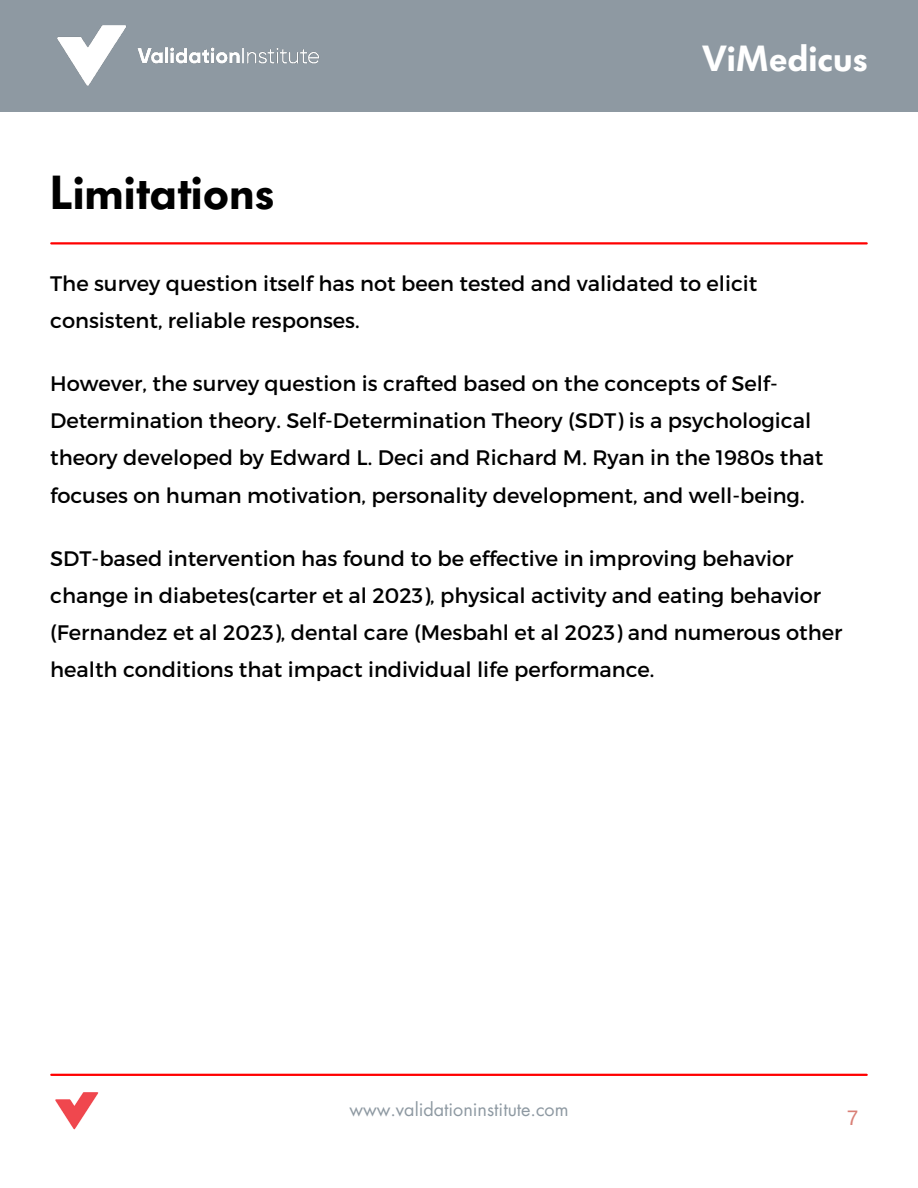
<style>
.page{position:relative;width:918px;height:1188px;background:#fff}
.page>*{position:absolute;margin:0;border:0;box-sizing:border-box;transform-origin:0 0}
.t1{font:600 47.25px "Futura BQ";color:#000}
.t2{font:600 36px "Futura BQ";color:#fff}
.t3{font:21px/37.2px "Montserrat";color:#000}
.t4{font:21px "Arimo";color:#d97f76}
.t5{font:18px "Futura LT";color:#8e99a2}
</style>
<div class="page">
<div style="left:0;top:0;width:918px;height:112px;background:#8e99a2"></div>
<img style="left:57px;top:25px;width:262px;height:61px">
<hr style="left:51px;top:1074px;width:816px;height:2px;background:#f00">
<img style="left:55px;top:1092px;width:44px;height:38px">
<hr style="left:51px;top:242px;width:816px;height:3px;background:#f00">
<h3 class="t1" style="left:50px;top:165px;width:226px">Limitations</h3>
<p class="t2" style="left:702px;top:38px;width:167px">ViMedicus</p>
<h3 class="t3" style="left:50px;top:264px;width:709px">The survey question itself has not been tested and validated to elicit consistent, reliable responses.</h3>
<h3 class="t3" style="left:50px;top:364px;width:775px">However, the survey question is crafted based on the concepts of Self-Determination theory. Self-Determination Theory (SDT) is a psychological theory developed by Edward L. Deci and Richard M. Ryan in the 1980s that focuses on human motivation, personality development, and well-being.</h3>
<p class="t3" style="left:50px;top:538px;width:794px">SDT-based intervention has found to be effective in improving behavior change in diabetes(carter et al 2023), physical activity and eating behavior (Fernandez et al 2023), dental care (Mesbahl et al 2023) and numerous other health conditions that impact individual life performance.</p>
<h1 class="t5" style="left:349px;top:1098px;width:221px">www.validationinstitute.com</h1>
<p class="t4" style="left:847px;top:1106px;width:13px">7</p>
</div>
